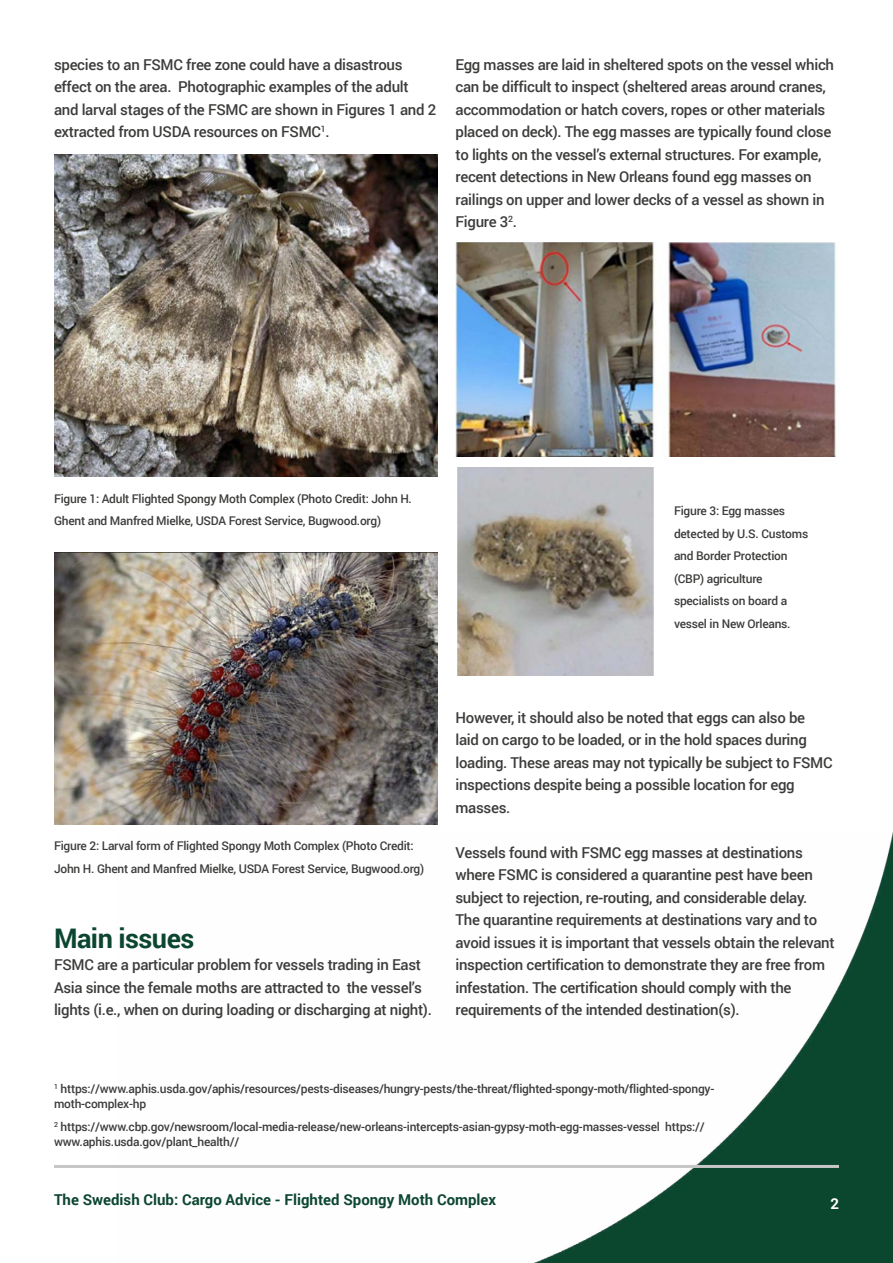
<style>
.page{position:relative;width:893px;height:1263px;background:#fff}
.page>*{position:absolute;margin:0;border:0;box-sizing:border-box;transform-origin:0 0}
.t1{font:700 27px "Roboto";letter-spacing:-.02em;color:#0c4630}
.t2{font:500 15px/22.5px "Roboto";letter-spacing:-.02em;color:#3c3c3b}
.t3{font:700 15px "Roboto";color:#0c4630}
.t4{font:700 15px "Roboto";color:#fff}
.t5{font:500 12px/22.5px "Roboto";letter-spacing:-.02em;color:#3c3c3b}
</style>
<div class="page">
<img style="left:533px;top:832px;width:360px;height:431px">
<img style="left:54px;top:154px;width:383px;height:322px">
<img style="left:455px;top:243px;width:381px;height:213px">
<img style="left:458px;top:467px;width:196px;height:208px">
<img style="left:54px;top:553px;width:383px;height:271px">
<hr style="left:54px;top:1165px;width:785px;height:3px;background:#c6c6c6">
<p class="t2" style="left:54px;top:53px;width:384px">species to an FSMC free zone could have a disastrous effect on the area. Photographic examples of the adult and larval stages of the FSMC are shown in Figures 1 and 2 extracted from USDA resources on FSMC<sup>1</sup>.</p>
<p class="t2" style="left:455px;top:53px;width:380px">Egg masses are laid in sheltered spots on the vessel which can be difficult to inspect (sheltered areas around cranes, accommodation or hatch covers, ropes or other materials placed on deck). The egg masses are typically found close to lights on the vessel’s external structures. For example, recent detections in New Orleans found egg masses on railings on upper and lower decks of a vessel as shown in Figure 3<sup>2</sup>.</p>
<p class="t5" style="left:54px;top:487px;width:359px">Figure 1: Adult Flighted Spongy Moth Complex (Photo Credit: John H.<br>Ghent and Manfred Mielke, USDA Forest Service, Bugwood.org)</p>
<p class="t5" style="left:674px;top:499px;width:136px">Figure 3: Egg masses detected by U.S. Customs and Border Protection (CBP) agriculture specialists on board a vessel in New Orleans.</p>
<p class="t5" style="left:54px;top:834px;width:372px">Figure 2: Larval form of Flighted Spongy Moth Complex (Photo Credit:<br>John H. Ghent and Manfred Mielke, USDA Forest Service, Bugwood.org)</p>
<h1 class="t1" style="left:54px;top:919px;width:142px">Main issues</h1>
<p class="t2" style="left:54px;top:953px;width:379px">FSMC are a particular problem for vessels trading in East<br>Asia since the female moths are attracted to the vessel’s lights (i.e., when on during loading or discharging at night).</p>
<p class="t2" style="left:455px;top:705px;width:379px">However, it should also be noted that eggs can also be<br>laid on cargo to be loaded, or in the hold spaces during loading. These areas may not typically be subject to FSMC inspections despite being a possible location for egg masses.</p>
<p class="t2" style="left:455px;top:840px;width:381px">Vessels found with FSMC egg masses at destinations where FSMC is considered a quarantine pest have been subject to rejection, re-routing, and considerable delay.<br>The quarantine requirements at destinations vary and to avoid issues it is important that vessels obtain the relevant inspection certification to demonstrate they are free from infestation. The certification should comply with the requirements of the intended destination(s).</p>
<p class="t5" style="left:54px;top:1080px;width:662px;line-height:15px"><sup>1</sup> https://www.aphis.usda.gov/aphis/resources/pests-diseases/hungry-pests/the-threat/flighted-spongy-moth/flighted-spongy&shy;moth-complex-hp</p>
<p class="t5" style="left:54px;top:1119px;width:652px;line-height:15px"><sup>2</sup> https://www.cbp.gov/newsroom/local-media-release/new-orleans-intercepts-asian-gypsy-moth-egg-masses-vessel https:// www.aphis.usda.gov/plant_health//</p>
<p class="t3" style="left:54px;top:1189px;width:444px">The Swedish Club: Cargo Advice - Flighted Spongy Moth Complex</p>
<p class="t4" style="left:830px;top:1193px;width:10px">2</p>
</div>
